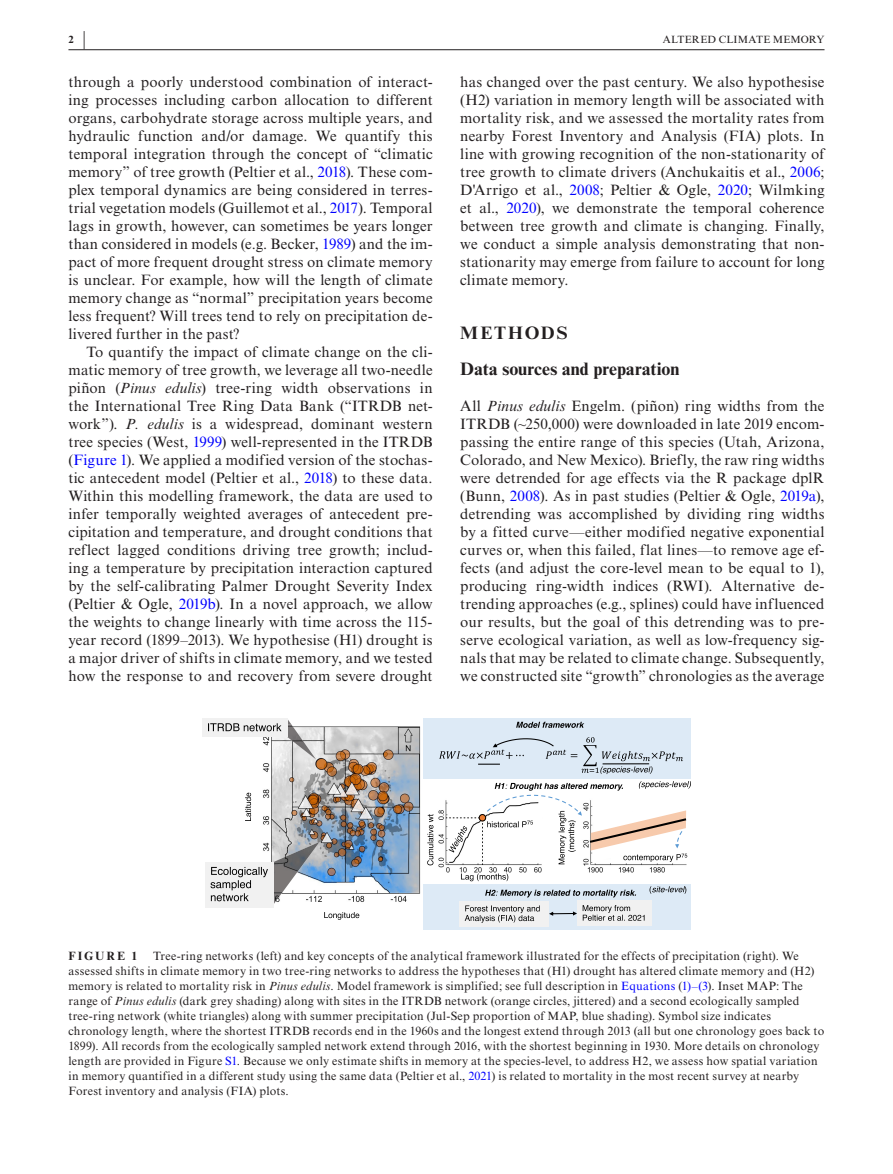
<style>
.page{position:relative;width:893px;height:1174px;background:#fff}
.page>*{position:absolute;margin:0;border:0;box-sizing:border-box;transform-origin:0 0}
.t1{font:700 18px/36px "Times New Roman MT Std";color:#231f20}
.t2{font:15px/18px "Times New Roman MT Std";letter-spacing:.01em;color:#231f20;text-align:justify}
.t3{font:12px/15px "Times New Roman MT Std";letter-spacing:.02em;color:#231f20}
.t4{font:700 12px "Times New Roman MT Std";letter-spacing:.175em;color:#231f20}
.t5{font:10.5px "Times New Roman MT Std";letter-spacing:.01em;color:#231f20}
.t6{font:700 10.5px "Times New Roman MT Std";color:#231f20}
.s1{font-size:20.25px}
.s2{color:#00f}
.s3{font-style:italic}
.s4{font-family:"Times New Roman"}
</style>
<div class="page">
<hr style="left:68px;top:49px;width:756px;height:1px;background:#231f20">
<div style="left:423px;top:884px;width:268px;height:45px;background:#ddeaf6"></div>
<div style="left:423px;top:718px;width:268px;height:61px;background:#ddeaf6"></div>
<img style="left:438px;top:800px;width:249px;height:73px">
<img style="left:256px;top:726px;width:165px;height:176px">
<svg style="left:324px;top:912px;width:35px;height:7px"></svg>
<svg style="left:245px;top:792px;width:6px;height:29px"></svg>
<img style="left:272px;top:842px;width:48px;height:62px">
<img style="left:286px;top:724px;width:30px;height:35px">
<div style="left:202px;top:718px;width:86px;height:18px;background:#f1f1f1"></div>
<svg style="left:208px;top:723px;width:73px;height:8px"></svg>
<div style="left:577px;top:901px;width:75px;height:25px;background:#f1f1f1"></div>
<svg style="left:583px;top:905px;width:61px;height:15px"></svg>
<svg style="left:485px;top:889px;width:151px;height:8px"></svg>
<div style="left:460px;top:901px;width:89px;height:25px;background:#f1f1f1"></div>
<svg style="left:465px;top:905px;width:75px;height:17px"></svg>
<svg style="left:549px;top:911px;width:28px;height:4px"></svg>
<svg style="left:427px;top:814px;width:6px;height:51px"></svg>
<svg style="left:461px;top:873px;width:47px;height:8px"></svg>
<div style="left:205px;top:862px;width:68px;height:45px;background:#f1f1f1"></div>
<svg style="left:211px;top:867px;width:63px;height:39px"></svg>
<div style="left:479px;top:797px;width:6px;height:17px;background:#fff"></div>
<svg style="left:649px;top:886px;width:37px;height:8px"></svg>
<svg style="left:516px;top:721px;width:68px;height:7px"></svg>
<svg style="left:449px;top:826px;width:18px;height:26px"></svg>
<svg style="left:439px;top:737px;width:244px;height:37px"></svg>
<hr style="left:603px;top:763px;width:46px;height:1px;background:#000">
<svg style="left:487px;top:781px;width:204px;height:83px"></svg>
<div style="left:479px;top:814px;width:7px;height:7px;background:#ec7d31;border-radius:50%"></div>
<div style="left:479px;top:814px;width:7px;height:7px;border:1px solid #000;border-radius:50%"></div>
<p class="t6" style="left:68px;top:33px;width:18px">2 <span class="s1">|</span></p>
<p class="t5" style="left:663px;top:33px;width:163px">ALTERED CLIMATE MEMORY</p>
<p class="t2" style="left:68px;top:73px;width:366px">through a poorly understood combination of interact&shy;ing processes including carbon allocation to different organs, carbohydrate storage across multiple years, and hydraulic function and/or damage. We quantify this temporal integration through the concept of “climatic memory” of tree growth (Peltier et al., <span class="s2">2018</span>). These com&shy;plex temporal dynamics are being considered in terres&shy;trial vegetation models (Guillemot et al., <span class="s2">2017</span>). Temporal lags in growth, however, can sometimes be years longer than considered in models (e.g. Becker, <span class="s2">1989</span>) and the im&shy;pact of more frequent drought stress on climate memory is unclear. For example, how will the length of climate memory change as “normal” precipitation years become less frequent? Will trees tend to rely on precipitation de&shy;livered further in the past?</p>
<p class="t2" style="left:68px;top:343px;width:366px;text-indent:18px">To quantify the impact of climate change on the cli&shy;matic memory of tree growth, we leverage all two-needle piñon (<span class="s3">Pinus edulis</span>) tree-ring width observations in the International Tree Ring Data Bank (“ITRDB net&shy;work”). <span class="s3">P. edulis</span> is a widespread, dominant western tree species (West, <span class="s2">1999</span>) well-represented in the ITRDB (<span class="s2">Figure 1</span>). We applied a modified version of the stochas&shy;tic antecedent model (Peltier et al., <span class="s2">2018</span>) to these data.<br>Within this modelling framework, the data are used to infer temporally weighted averages of antecedent pre&shy;cipitation and temperature, and drought conditions that reflect lagged conditions driving tree growth; includ&shy;ing a temperature by precipitation interaction captured by the self-calibrating Palmer Drought Severity Index (Peltier &amp; Ogle, <span class="s2">2019b</span>). In a novel approach, we allow the weights to change linearly with time across the 115- year record (1899–2013). We hypothesise (H1) drought is a major driver of shifts in climate memory, and we tested how the response to and recovery from severe drought</p>
<p class="t2" style="left:460px;top:73px;width:366px">has changed over the past century. We also hypothesise (H2) variation in memory length will be associated with mortality risk, and we assessed the mortality rates from nearby Forest Inventory and Analysis (FIA) plots. In line with growing recognition of the non-stationarity of tree growth to climate drivers (Anchukaitis et al., <span class="s2">2006</span>; D'Arrigo et al., <span class="s2">2008</span>; Peltier &amp; Ogle, <span class="s2">2020</span>; Wilmking et al., <span class="s2">2020</span>), we demonstrate the temporal coherence between tree growth and climate is changing. Finally, we conduct a simple analysis demonstrating that non&shy;stationarity may emerge from failure to account for long climate memory.</p>
<p class="t1" style="left:460px;top:315px;width:221px">METHODS<br>Data sources and preparation</p>
<p class="t2" style="left:460px;top:397px;width:366px">All <span class="s3">Pinus edulis</span> Engelm. (piñon) ring widths from the ITRDB (<span class="s4">~</span>250,000) were downloaded in late 2019 encom&shy;passing the entire range of this species (Utah, Arizona, Colorado, and New Mexico). Briefly, the raw ring widths were detrended for age effects via the R package dplR (Bunn, <span class="s2">2008</span>). As in past studies (Peltier &amp; Ogle, <span class="s2">2019a</span>), detrending was accomplished by dividing ring widths by a fitted curve—either modified negative exponential curves or, when this failed, flat lines—to remove age ef&shy;fects (and adjust the core-level mean to be equal to 1), producing ring-width indices (RWI). Alternative de&shy;trending approaches (e.g., splines) could have influenced our results, but the goal of this detrending was to pre&shy;serve ecological variation, as well as low-frequency sig&shy;nals that may be related to climate change. Subsequently, we constructed site “growth” chronologies as the average</p>
<p class="t3" style="left:68px;top:948px;width:757px;text-indent:85px">Tree-ring networks (left) and key concepts of the analytical framework illustrated for the effects of precipitation (right). We assessed shifts in climate memory in two tree-ring networks to address the hypotheses that (H1) drought has altered climate memory and (H2) memory is related to mortality risk in <span class="s3">Pinus edulis</span>. Model framework is simplified; see full description in <span class="s2">Equations</span> (<span class="s2">1)–(3</span>). Inset MAP: The range of <span class="s3">Pinus edulis</span> (dark grey shading) along with sites in the ITRDB network (orange circles, jittered) and a second ecologically sampled tree-ring network (white triangles) along with summer precipitation (Jul-Sep proportion of MAP, blue shading). Symbol size indicates chronology length, where the shortest ITRDB records end in the 1960s and the longest extend through 2013 (all but one chronology goes back to 1899). All records from the ecologically sampled network extend through 2016, with the shortest beginning in 1930. More details on chronology length are provided in Figure <span class="s2">S1</span>. Because we only estimate shifts in memory at the species-level, to address H2, we assess how spatial variation in memory quantified in a different study using the same data (Peltier et al., <span class="s2">2021</span>) is related to mortality in the most recent survey at nearby Forest inventory and analysis (FIA) plots.</p>
<p class="t4" style="left:68px;top:949px;width:71px">FIGURE 1</p>
</div>
